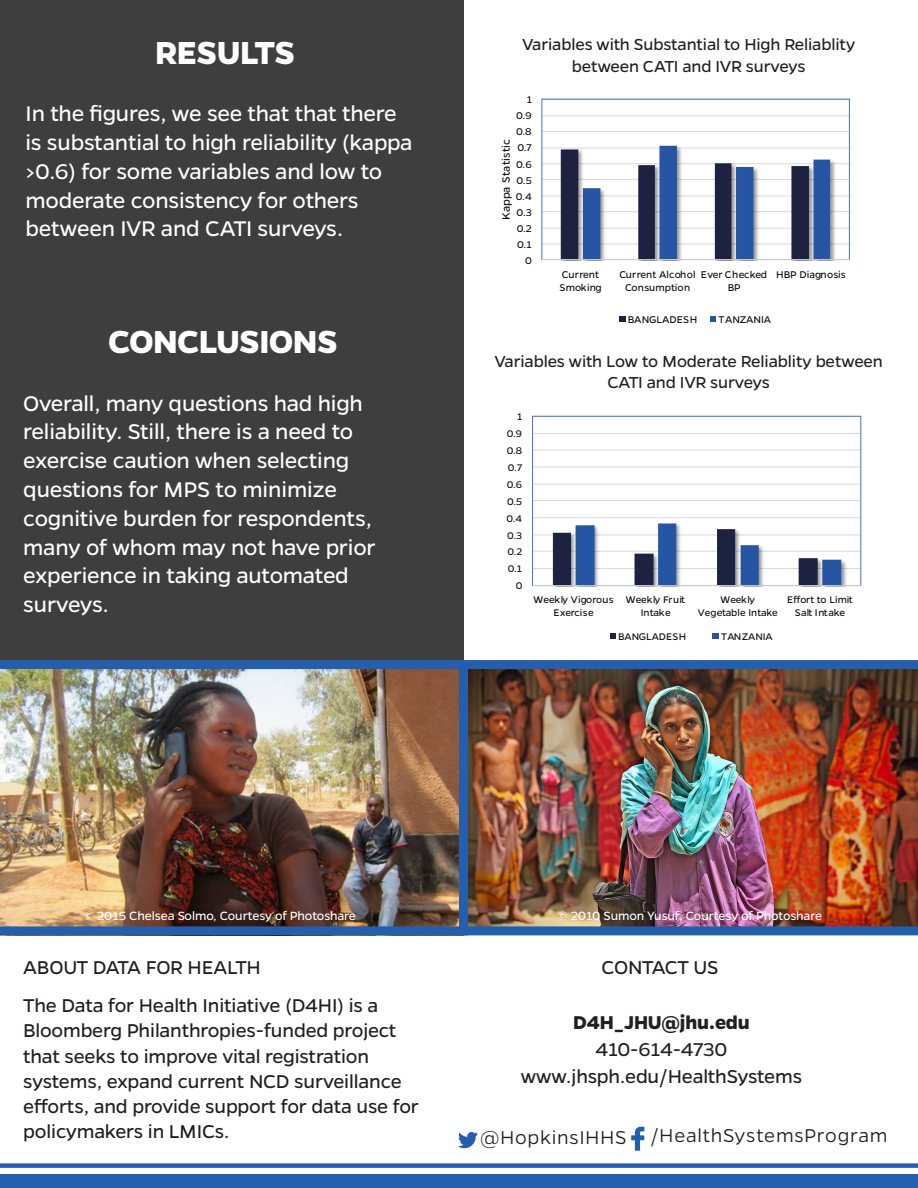
<style>
.page{position:relative;width:918px;height:1188px;background:#fff}
.page>*{position:absolute;margin:0;border:0;box-sizing:border-box;transform-origin:0 0}
.t1{font:700 36px "Gentona";letter-spacing:-.02em;color:#fff}
.t2{font:24px/28.8px "Gentona";letter-spacing:-.01em;color:#fff}
.t3{font:21px/25.2px "Gentona";letter-spacing:-.01em;color:#231f20}
.t4{font:300 21px "Gentona";letter-spacing:.035em;color:#231f20}
.t5{font:700 21px "Gentona";letter-spacing:-.01em;color:#231f20}
.t6{font:18px/21.6px "Gentona";letter-spacing:-.01em;color:#231f20;text-align:center}
.t7{font:13.5px "Gentona";letter-spacing:-.01em;color:#fff}
.t8{font:12px "Gentona";letter-spacing:.005em;color:#0d0d0d}
.t9{font:11.1px/13.4px "Gentona";letter-spacing:.005em;color:#0d0d0d}
.t10{font:11.1px/13.4px "Gentona";letter-spacing:-.015em;color:#0d0d0d;text-align:center}
.t11{font:10.8px/13px "Gentona";letter-spacing:-.005em;color:#0d0d0d;text-align:center}
.t12{font:10.8px/13px "Gentona";letter-spacing:.015em;color:#0d0d0d;text-align:center}
</style>
<div class="page">
<div style="left:0;top:1174px;width:918px;height:14px;background:#235fad"></div>
<div style="left:0;top:1163px;width:918px;height:5px;background:#235fad"></div>
<div style="left:0;top:0;width:464px;height:665px;background:#3e3e3f"></div>
<img style="left:0;top:669px;width:459px;height:257px">
<hr style="left:542px;top:243px;width:307px;height:1px;background:#d9d9d9">
<hr style="left:542px;top:228px;width:307px;height:1px;background:#d9d9d9">
<hr style="left:542px;top:211px;width:307px;height:1px;background:#d9d9d9">
<hr style="left:542px;top:196px;width:307px;height:1px;background:#d9d9d9">
<hr style="left:542px;top:179px;width:307px;height:1px;background:#d9d9d9">
<hr style="left:542px;top:163px;width:307px;height:1px;background:#d9d9d9">
<hr style="left:542px;top:148px;width:307px;height:1px;background:#d9d9d9">
<hr style="left:542px;top:131px;width:307px;height:1px;background:#d9d9d9">
<hr style="left:542px;top:115px;width:307px;height:1px;background:#d9d9d9">
<div style="left:541px;top:99px;width:309px;height:161px;border:1px solid #4472c4"></div>
<img style="left:659px;top:145px;width:181px;height:114px">
<svg style="left:561px;top:146px;width:269px;height:113px"></svg>
<hr style="left:542px;top:259px;width:307px;height:1px;background:#d9d9d9">
<div style="left:619px;top:316px;width:7px;height:6px;background:#1c2240"></div>
<svg style="left:710px;top:316px;width:6px;height:6px"></svg>
<div style="left:459px;top:665px;width:9px;height:270px;background:#235fad"></div>
<img style="left:468px;top:669px;width:450px;height:257px">
<div style="left:0;top:926px;width:918px;height:9px;background:#235fad"></div>
<div style="left:0;top:660px;width:918px;height:9px;background:#235fad"></div>
<svg style="left:458px;top:1132px;width:20px;height:16px"></svg>
<svg style="left:631px;top:1127px;width:13px;height:24px"></svg>
<hr style="left:533px;top:568px;width:328px;height:1px;background:#d9d9d9">
<hr style="left:533px;top:551px;width:328px;height:1px;background:#d9d9d9">
<hr style="left:533px;top:534px;width:328px;height:1px;background:#d9d9d9">
<hr style="left:533px;top:517px;width:328px;height:1px;background:#d9d9d9">
<hr style="left:533px;top:500px;width:328px;height:1px;background:#d9d9d9">
<hr style="left:533px;top:484px;width:328px;height:1px;background:#d9d9d9">
<hr style="left:533px;top:467px;width:328px;height:1px;background:#d9d9d9">
<hr style="left:533px;top:449px;width:328px;height:1px;background:#d9d9d9">
<hr style="left:533px;top:433px;width:328px;height:1px;background:#d9d9d9">
<div style="left:532px;top:416px;width:329px;height:170px;border:1px solid #4472c4"></div>
<img style="left:658px;top:523px;width:192px;height:62px">
<svg style="left:553px;top:524px;width:288px;height:61px"></svg>
<hr style="left:533px;top:585px;width:328px;height:1px;background:#d9d9d9">
<svg style="left:610px;top:633px;width:5px;height:5px"></svg>
<svg style="left:713px;top:633px;width:6px;height:5px"></svg>
<h2 class="t1" style="left:155px;top:31px;width:142px">RESULTS</h2>
<p class="t2" style="left:26px;top:99px;width:389px">In the figures, we see that that there is substantial to high reliability (kappa &gt;0.6) for some variables and low to moderate consistency for others between IVR and CATI surveys.</p>
<h2 class="t1" style="left:108px;top:321px;width:232px">CONCLUSIONS</h2>
<p class="t2" style="left:23px;top:388px;width:354px">Overall, many questions had high reliability. Still, there is a need to exercise caution when selecting questions for MPS to minimize cognitive burden for respondents, many of whom may not have prior experience in taking automated surveys.</p>
<p class="t6" style="left:522px;top:34px;width:335px">Variables with Substantial to High Reliablity between CATI and IVR surveys</p>
<p class="t9" style="left:527px;top:93px;width:7px">1</p>
<p class="t9" style="left:516px;top:109px;width:17px">0.9</p>
<p class="t9" style="left:516px;top:125px;width:17px">0.8</p>
<p class="t8" style="left:499px;top:220px;width:82px;rotate:-90deg">Kappa Statistic</p>
<p class="t9" style="left:517px;top:141px;width:16px">0.7</p>
<p class="t9" style="left:516px;top:157px;width:17px">0.6</p>
<p class="t9" style="left:516px;top:173px;width:17px">0.5</p>
<p class="t9" style="left:516px;top:189px;width:17px">0.4</p>
<p class="t9" style="left:517px;top:206px;width:17px">0.3</p>
<p class="t9" style="left:517px;top:222px;width:16px">0.2</p>
<p class="t9" style="left:517px;top:238px;width:16px">0.1</p>
<p class="t9" style="left:525px;top:254px;width:8px">0</p>
<p class="t9" style="left:560px;top:268px;width:44px">Current<br>Smoking</p>
<p class="t9" style="left:619px;top:268px;width:78px;text-align:center">Current Alcohol<br>Consumption</p>
<p class="t10" style="left:701px;top:268px;width:68px">Ever Checked<br>BP</p>
<p class="t9" style="left:776px;top:268px;width:71px">HBP Diagnosis</p>
<p class="t9" style="left:628px;top:313px;width:71px">BANGLADESH</p>
<p class="t9" style="left:719px;top:313px;width:54px">TANZANIA</p>
<p class="t6" style="left:494px;top:350px;width:390px">Variables with Low to Moderate Reliablity between<br>CATI and IVR surveys</p>
<p class="t11" style="left:517px;top:410px;width:7px">1</p>
<p class="t11" style="left:507px;top:427px;width:17px">0.9</p>
<p class="t11" style="left:507px;top:444px;width:17px">0.8</p>
<p class="t11" style="left:508px;top:461px;width:16px">0.7</p>
<p class="t11" style="left:507px;top:478px;width:17px">0.6</p>
<p class="t11" style="left:507px;top:495px;width:16px">0.5</p>
<p class="t11" style="left:507px;top:512px;width:17px">0.4</p>
<p class="t11" style="left:507px;top:529px;width:16px">0.3</p>
<p class="t11" style="left:507px;top:545px;width:16px">0.2</p>
<p class="t11" style="left:508px;top:562px;width:16px">0.1</p>
<p class="t11" style="left:516px;top:579px;width:8px">0</p>
<p class="t12" style="left:534px;top:593px;width:82px">Weekly Vigorous<br>Exercise</p>
<p class="t11" style="left:626px;top:593px;width:61px">Weekly Fruit<br>Intake</p>
<p class="t11" style="left:698px;top:593px;width:82px">Weekly<br>Vegetable Intake</p>
<p class="t11" style="left:787px;top:593px;width:67px">Effort to Limit<br>Salt Intake</p>
<p class="t11" style="left:618px;top:630px;width:70px">BANGLADESH</p>
<p class="t11" style="left:721px;top:630px;width:53px">TANZANIA</p>
<p class="t7" style="left:84px;top:908px;width:273px">© 2015 Chelsea Solmo, Courtesy of Photoshare</p>
<h3 class="t3" style="left:23px;top:955px;width:239px">ABOUT DATA FOR HEALTH</h3>
<p class="t3" style="left:23px;top:993px;width:397px">The Data for Health Initiative (D4HI) is a Bloomberg Philanthropies-funded project that seeks to improve vital registration systems, expand current NCD surveillance efforts, and provide support for data use for policymakers in LMICs.</p>
<p class="t7" style="left:558px;top:908px;width:266px">© 2010 Sumon Yusuf, Courtesy of Photoshare</p>
<h3 class="t3" style="left:601px;top:955px;width:119px">CONTACT US</h3>
<p class="t5" style="left:573px;top:1010px;width:178px">D4H_JHU@jhu.edu</p>
<p class="t3" style="left:596px;top:1036px;width:133px">410-614-4730</p>
<p class="t3" style="left:521px;top:1063px;width:283px">www.jhsph.edu/HealthSystems</p>
<p class="t4" style="left:480px;top:1126px;width:148px">@HopkinsIHHS</p>
<p class="t4" style="left:651px;top:1124px;width:238px">/HealthSystemsProgram</p>
</div>
